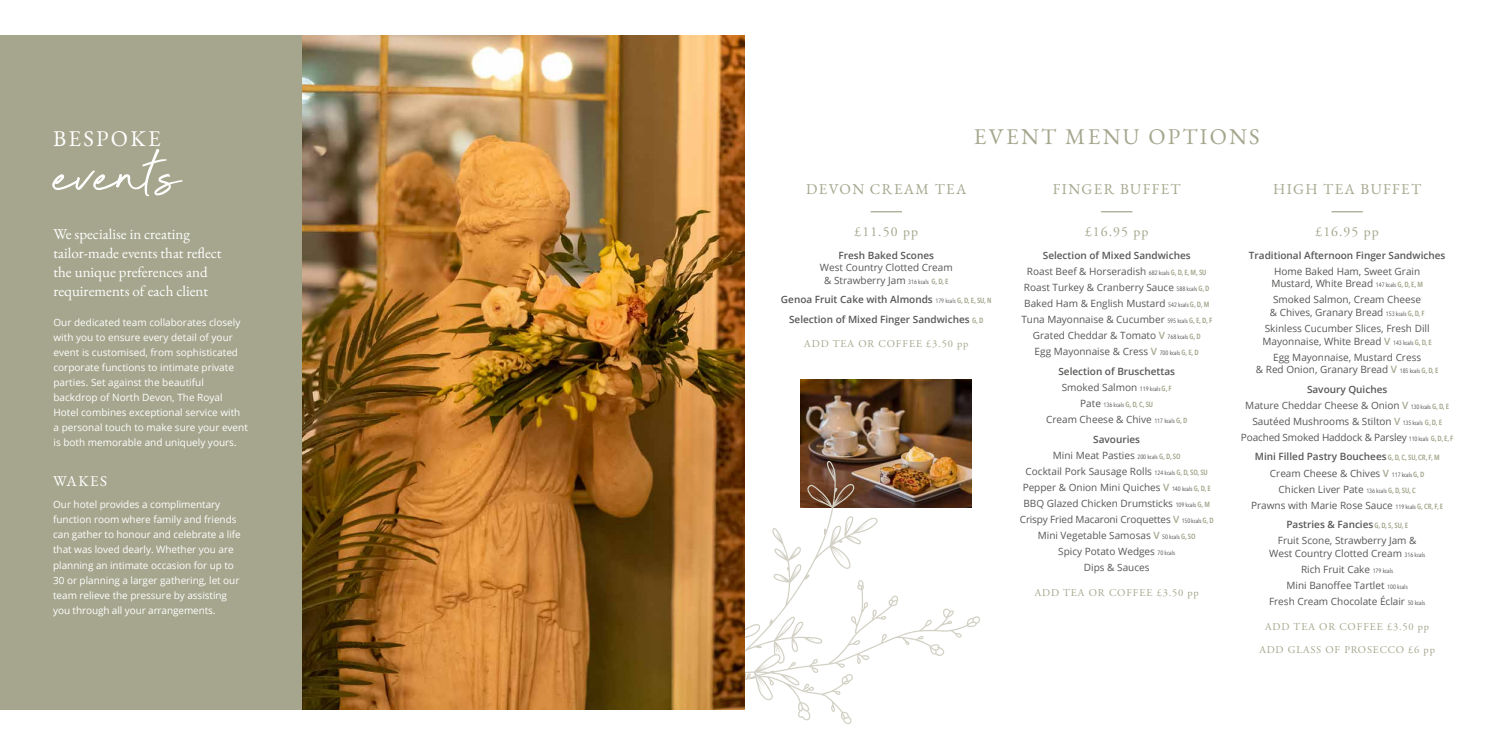
<style>
.page{position:relative;width:1489px;height:745px;background:#fff}
.page>*{position:absolute;margin:0;border:0;box-sizing:border-box;transform-origin:0 0}
.t1{font:80px "Beyond Infinity";color:#fff}
.t2{font:22.5px "EB Garamond";letter-spacing:.1em;color:#a5a68d}
.t3{font:22.5px "EB Garamond";letter-spacing:.1em;color:#fff}
.t4{font:15px/18.8px "EB Garamond";color:#fff}
.t5{font:15px "EB Garamond";letter-spacing:.09em;color:#a5a68d}
.t6{font:13.75px "Adobe Garamond Pro";letter-spacing:.075em;color:#a5a68d}
.t7{font:10.38px/22.2px "Adobe Garamond Pro";letter-spacing:.09em;color:#a5a68d;text-align:center}
.t8{font:10px/16px "Open Sans";color:#575756;text-align:center}
.t9{font:10px/15px "Open Sans";color:#fff}
.t10{font:600 10px/19.6px "Open Sans";color:#575756;text-align:center}
.t11{font:6.25px "Avenir Next Condensed";color:#4a4a49}
.s1{font-family:"Avenir Next Condensed";font-size:6.25px;color:#4a4a49}
.s2{font-family:"Avenir Next Condensed";font-weight:600;font-size:7.5px;color:#a5a68d}
.s3{font-family:"Avenir Next Condensed";font-weight:400;font-size:6.25px}
.s4{font-family:"Avenir Next Condensed";font-size:7.5px;color:#a5a68d}
.s5{font-weight:600}
.s6{font-weight:600;color:#a5a68d}
.s7{font-weight:400}
.s8{font-family:"Avenir Next Condensed";font-weight:400;font-size:6.25px;color:#4a4a49}
.s9{font-family:"Open Sans";font-size:10px;color:#575756}
.s10{font-weight:600;font-size:7.5px;color:#a5a68d}
</style>
<div class="page">
<img style="left:800px;top:379px;width:171px;height:79px">
<svg style="left:667px;top:458px;width:313px;height:267px"></svg>
<img style="left:301px;top:35px;width:443px;height:674px">
<div style="left:0;top:35px;width:301px;height:674px;background:#a5a68d"></div>
<hr style="left:870px;top:211px;width:31px;height:1px;background:#a5a68d">
<hr style="left:1101px;top:211px;width:31px;height:1px;background:#a5a68d">
<hr style="left:1331px;top:211px;width:31px;height:1px;background:#a5a68d">
<h2 class="t3" style="left:53px;top:123px;width:109px">BESPOKE</h2>
<h1 class="t1" style="left:54px;top:134px;width:128px">events</h1>
<h3 class="t4" style="left:53px;top:225px;width:170px">We specialise in creating tailor-made events that reflect the unique preferences and requirements of each client</h3>
<p class="t9" style="left:53px;top:314px;width:196px">Our dedicated team collaborates closely with you to ensure every detail of your event is customised, from sophisticated corporate functions to intimate private parties. Set against the beautiful backdrop of North Devon, The Royal Hotel combines exceptional service with a personal touch to make sure your event is both memorable and uniquely yours.</p>
<h3 class="t4" style="left:53px;top:471px;width:55px">WAKES</h3>
<p class="t9" style="left:53px;top:496px;width:189px">Our hotel provides a complimentary function room where family and friends can gather to honour and celebrate a life that was loved dearly. Whether you are planning an intimate occasion for up to 30 or planning a larger gathering, let our team relieve the pressure by assisting you through all your arrangements.</p>
<h2 class="t2" style="left:973px;top:122px;width:287px">EVENT MENU OPTIONS</h2>
<h3 class="t5" style="left:806px;top:179px;width:162px">DEVON CREAM TEA</h3>
<h3 class="t6" style="left:854px;top:223px;width:65px">£11.50 pp</h3>
<p class="t10" style="left:838px;top:245px;width:97px">Fresh Baked Scones</p>
<p class="t8" style="left:819px;top:261px;width:134px;line-height:12.5px">West Country Clotted Cream &amp; Strawberry Jam <span class="s1">316 kcals</span> <span class="s2">G, D, E</span></p>
<p class="t10" style="left:781px;top:289px;width:212px">Genoa Fruit Cake with Almonds <span class="s3">179 kcals</span> <span class="s4">G, D, E, SU, N<br></span>Selection of Mixed Finger Sandwiches <span class="s4">G, D</span></p>
<p class="t7" style="left:804px;top:332px;width:165px">ADD TEA OR COFFEE £3.50 pp</p>
<h3 class="t5" style="left:1052px;top:179px;width:129px">FINGER BUFFET</h3>
<h3 class="t6" style="left:1084px;top:223px;width:65px">£16.95 pp</h3>
<p class="t8" style="left:1021px;top:247px;width:192px"><span class="s5">Selection of Mixed Sandwiches<br></span>Roast Beef &amp; Horseradish <span class="s1">682 kcals</span> <span class="s2">G, D, E, M, SU </span>Roast Turkey &amp; Cranberry Sauce <span class="s1">588 kcals</span> <span class="s2">G, D </span>Baked Ham &amp; English Mustard <span class="s1">542 kcals</span> <span class="s2">G, D, M </span>Tuna Mayonnaise &amp; Cucumber <span class="s1">595 kcals</span> <span class="s2">G, E, D, F </span>Grated Cheddar &amp; Tomato <span class="s6">V</span> <span class="s1">768 kcals</span> <span class="s2">G, D<br></span>Egg Mayonnaise &amp; Cress <span class="s6">V</span> <span class="s1">700 kcals</span> <span class="s2">G, E, D</span></p>
<p class="t10" style="left:1058px;top:362px;width:118px;line-height:16px">Selection of Bruschettas<br><span class="s7">Smoked Salmon</span> <span class="s8">119 kcals</span> <span class="s4">G, F</span></p>
<p class="t11" style="left:1080px;top:399px;width:74px"><span class="s9">Pate</span> 136 kcals <span class="s10">G, D, C, SU</span></p>
<p class="t8" style="left:1046px;top:409px;width:143px;line-height:19.6px">Cream Cheese &amp; Chive <span class="s1">117 kcals</span> <span class="s2">G, D<br></span><span class="s5">Savouries</span></p>
<p class="t8" style="left:1019px;top:446px;width:195px">Mini Meat Pasties <span class="s1">200 kcals</span> <span class="s2">G, D, SO<br></span>Cocktail Pork Sausage Rolls <span class="s1">124 kcals</span> <span class="s2">G, D, SO, SU </span>Pepper &amp; Onion Mini Quiches <span class="s6">V</span> <span class="s1">140 kcals</span> <span class="s2">G, D, E </span>BBQ Glazed Chicken Drumsticks <span class="s1">109 kcals</span> <span class="s2">G, M </span>Crispy Fried Macaroni Croquettes <span class="s6">V</span> <span class="s1">150 kcals</span> <span class="s2">G, D </span>Mini Vegetable Samosas <span class="s6">V</span> <span class="s1">50 kcals</span> <span class="s2">G, SO<br></span>Spicy Potato Wedges <span class="s1">70 kcals<br></span>Dips &amp; Sauces</p>
<p class="t7" style="left:1034px;top:582px;width:165px">ADD TEA OR COFFEE £3.50 pp</p>
<h3 class="t5" style="left:1273px;top:179px;width:149px">HIGH TEA BUFFET</h3>
<h3 class="t6" style="left:1315px;top:223px;width:65px">£16.95 pp</h3>
<p class="t10" style="left:1248px;top:245px;width:198px">Traditional Afternoon Finger Sandwiches</p>
<p class="t8" style="left:1271px;top:264px;width:153px;line-height:12.5px;text-align:left">Home Baked Ham, Sweet Grain<br>Mustard, White Bread <span class="s1">147 kcals</span> <span class="s2">G, D, E, M</span></p>
<p class="t8" style="left:1269px;top:293px;width:156px;line-height:12.5px">Smoked Salmon, Cream Cheese &amp; Chives, Granary Bread <span class="s1">153 kcals</span> <span class="s2">G, D, F</span></p>
<p class="t8" style="left:1262px;top:321px;width:171px;line-height:12.5px;text-align:left">Skinless Cucumber Slices, Fresh Dill<br>Mayonnaise, White Bread <span class="s6">V</span> <span class="s1">143 kcals</span> <span class="s2">G, D, E</span></p>
<p class="t8" style="left:1255px;top:350px;width:184px;line-height:12.5px">Egg Mayonnaise, Mustard Cress<br>&amp; Red Onion, Granary Bread <span class="s6">V</span> <span class="s1">185 kcals</span> <span class="s2">G, D, E</span></p>
<p class="t8" style="left:1240px;top:380px;width:214px"><span class="s5">Savoury Quiches<br></span>Mature Cheddar Cheese &amp; Onion <span class="s6">V</span> <span class="s1">130 kcals</span> <span class="s2">G, D, E </span>Sautéed Mushrooms &amp; Stilton <span class="s6">V</span> <span class="s1">135 kcals</span> <span class="s2">G, D, E </span>Poached Smoked Haddock &amp; Parsley <span class="s1">110 kcals</span> <span class="s2">G, D, E, F</span></p>
<p class="t8" style="left:1250px;top:448px;width:194px"><span class="s5">Mini Filled Pastry Bouchees</span> <span class="s2">G, D, C, SU, CR, F, M </span>Cream Cheese &amp; Chives <span class="s6">V</span> <span class="s1">117 kcals</span> <span class="s2">G, D </span>Chicken Liver Pate <span class="s1">136 kcals</span> <span class="s2">G, D, SU, C<br></span>Prawns with Marie Rose Sauce <span class="s1">119 kcals</span> <span class="s2">G, CR, F, E</span></p>
<p class="t8" style="left:1277px;top:516px;width:140px"><span class="s5">Pastries &amp; Fancies</span> <span class="s2">G, D, S, SU, E<br></span>Fruit Scone, Strawberry Jam &amp;</p>
<p class="t8" style="left:1268px;top:544px;width:158px">West Country Clotted Cream <span class="s1">316 kcals<br></span>Rich Fruit Cake <span class="s1">179 kcals<br></span>Mini Banoffee Tartlet <span class="s1">100 kcals<br></span>Fresh Cream Chocolate Éclair <span class="s1">50 kcals</span></p>
<p class="t7" style="left:1259px;top:616px;width:177px">ADD TEA OR COFFEE £3.50 pp<br>ADD GLASS OF PROSECCO £6 pp</p>
</div>
